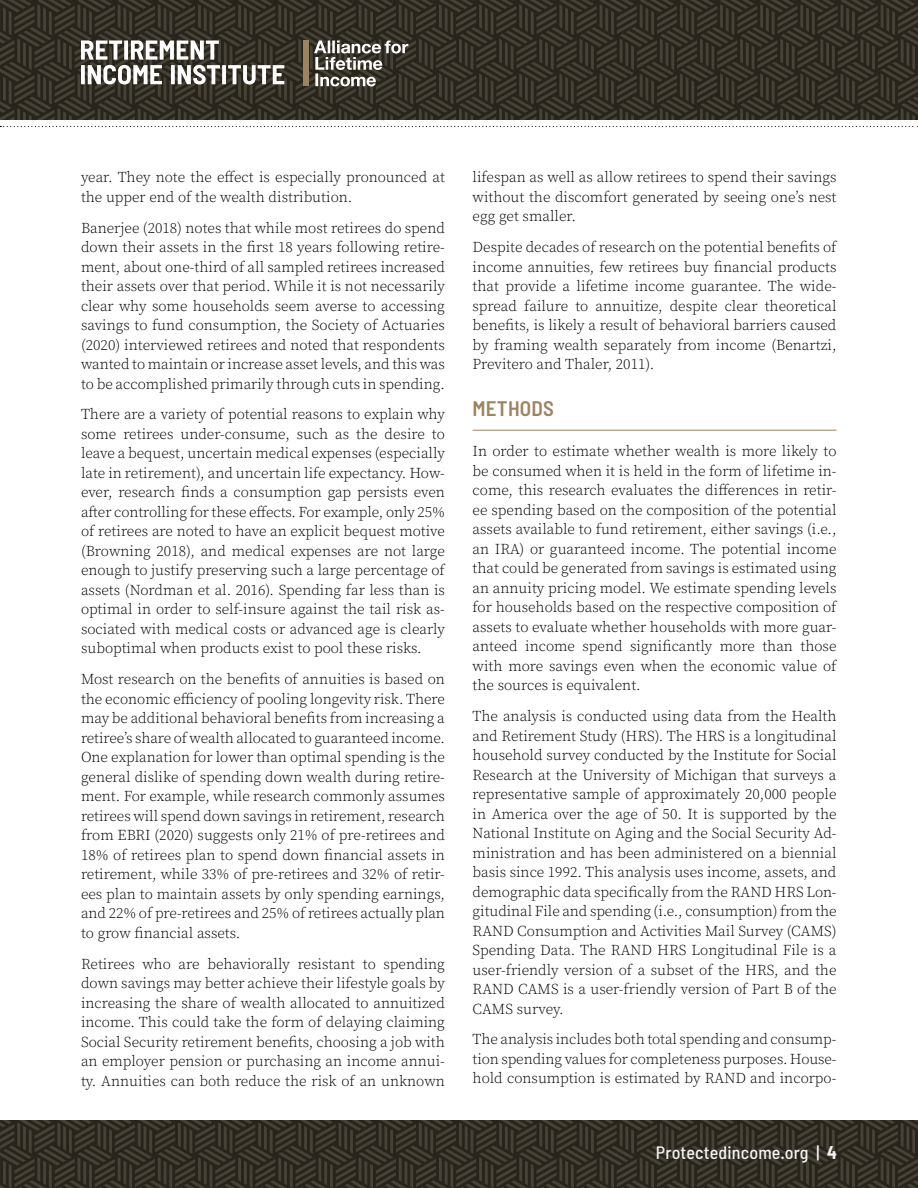
<style>
.page{position:relative;width:918px;height:1188px;background:#fff}
.page>*{position:absolute;margin:0;border:0;box-sizing:border-box;transform-origin:0 0}
.t1{font:600 semi-condensed 21px "Barlow";letter-spacing:.01em;color:#9d8461}
.t2{font:500 semi-condensed 18px "Barlow";letter-spacing:.01em;color:#f4f4f2}
.t3{font:300 15px/19.5px "Source Serif Pro";color:#000;text-align:justify}
.s1{font-weight:700}
</style>
<div class="page">
<svg style="left:0;top:1120px;width:918px;height:68px;background:#343027"></svg>
<svg style="left:0;top:0;width:918px;height:120px;background:#343027"></svg>
<svg style="left:0;top:126px;width:918px;height:1px"></svg>
<svg style="left:314px;top:40px;width:94px;height:46px"></svg>
<div style="left:303px;top:40px;width:6px;height:46px;background:#9d8461"></div>
<svg style="left:81px;top:40px;width:139px;height:44px"></svg>
<svg style="left:222px;top:65px;width:4px;height:19px"></svg>
<svg style="left:228px;top:65px;width:56px;height:19px"></svg>
<hr style="left:473px;top:430px;width:364px;height:1px;background:#9d8461">
<p class="t3" style="left:81px;top:168px;width:365px">year. They note the effect is especially pronounced at the upper end of the wealth distribution.</p>
<p class="t3" style="left:81px;top:218px;width:365px">Banerjee (2018) notes that while most retirees do spend down their assets in the first 18 years following retire&shy;ment, about one-third of all sampled retirees increased their assets over that period. While it is not necessarily clear why some households seem averse to accessing savings to fund consumption, the Society of Actuaries (2020) interviewed retirees and noted that respondents wanted to maintain or increase asset levels, and this was to be accomplished primarily through cuts in spending.</p>
<p class="t3" style="left:81px;top:405px;width:366px">There are a variety of potential reasons to explain why some retirees under-consume, such as the desire to leave a bequest, uncertain medical expenses (especially late in retirement), and uncertain life expectancy. How&shy;ever, research finds a consumption gap persists even after controlling for these effects. For example, only 25% of retirees are noted to have an explicit bequest motive (Browning 2018), and medical expenses are not large enough to justify preserving such a large percentage of assets (Nordman et al. 2016). Spending far less than is optimal in order to self-insure against the tail risk as&shy;sociated with medical costs or advanced age is clearly suboptimal when products exist to pool these risks.</p>
<p class="t3" style="left:81px;top:670px;width:366px">Most research on the benefits of annuities is based on the economic efficiency of pooling longevity risk. There may be additional behavioral benefits from increasing a retiree’s share of wealth allocated to guaranteed income.<br>One explanation for lower than optimal spending is the general dislike of spending down wealth during retire&shy;ment. For example, while research commonly assumes retirees will spend down savings in retirement, research from EBRI (2020) suggests only 21% of pre-retirees and 18% of retirees plan to spend down financial assets in retirement, while 33% of pre-retirees and 32% of retir&shy;ees plan to maintain assets by only spending earnings, and 22% of pre-retirees and 25% of retirees actually plan to grow financial assets.</p>
<p class="t3" style="left:81px;top:954px;width:366px">Retirees who are behaviorally resistant to spending down savings may better achieve their lifestyle goals by increasing the share of wealth allocated to annuitized income. This could take the form of delaying claiming Social Security retirement benefits, choosing a job with an employer pension or purchasing an income annui&shy;ty. Annuities can both reduce the risk of an unknown</p>
<p class="t3" style="left:473px;top:168px;width:365px">lifespan as well as allow retirees to spend their savings without the discomfort generated by seeing one’s nest egg get smaller.</p>
<p class="t3" style="left:473px;top:238px;width:365px">Despite decades of research on the potential benefits of income annuities, few retirees buy financial products that provide a lifetime income guarantee. The wide&shy;spread failure to annuitize, despite clear theoretical benefits, is likely a result of behavioral barriers caused by framing wealth separately from income (Benartzi, Previtero and Thaler, 2011).</p>
<h1 class="t1" style="left:473px;top:394px;width:83px">METHODS</h1>
<p class="t3" style="left:473px;top:442px;width:365px">In order to estimate whether wealth is more likely to be consumed when it is held in the form of lifetime in&shy;come, this research evaluates the differences in retir&shy;ee spending based on the composition of the potential assets available to fund retirement, either savings (i.e., an IRA) or guaranteed income. The potential income that could be generated from savings is estimated using an annuity pricing model. We estimate spending levels for households based on the respective composition of assets to evaluate whether households with more guar&shy;anteed income spend significantly more than those with more savings even when the economic value of the sources is equivalent.</p>
<p class="t3" style="left:473px;top:706px;width:366px">The analysis is conducted using data from the Health and Retirement Study (HRS). The HRS is a longitudinal household survey conducted by the Institute for Social Research at the University of Michigan that surveys a representative sample of approximately 20,000 people in America over the age of 50. It is supported by the National Institute on Aging and the Social Security Ad&shy;ministration and has been administered on a biennial basis since 1992. This analysis uses income, assets, and demographic data specifically from the RAND HRS Lon&shy;gitudinal File and spending (i.e., consumption) from the RAND Consumption and Activities Mail Survey (CAMS)<br>Spending Data. The RAND HRS Longitudinal File is a user-friendly version of a subset of the HRS, and the RAND CAMS is a user-friendly version of Part B of the CAMS survey.</p>
<p class="t3" style="left:473px;top:1030px;width:365px">The analysis includes both total spending and consump&shy;tion spending values for completeness purposes. House&shy;hold consumption is estimated by RAND and incorpo-</p>
<p class="t2" style="left:656px;top:1141px;width:183px">Protectedincome.org | <span class="s1">4</span></p>
</div>
